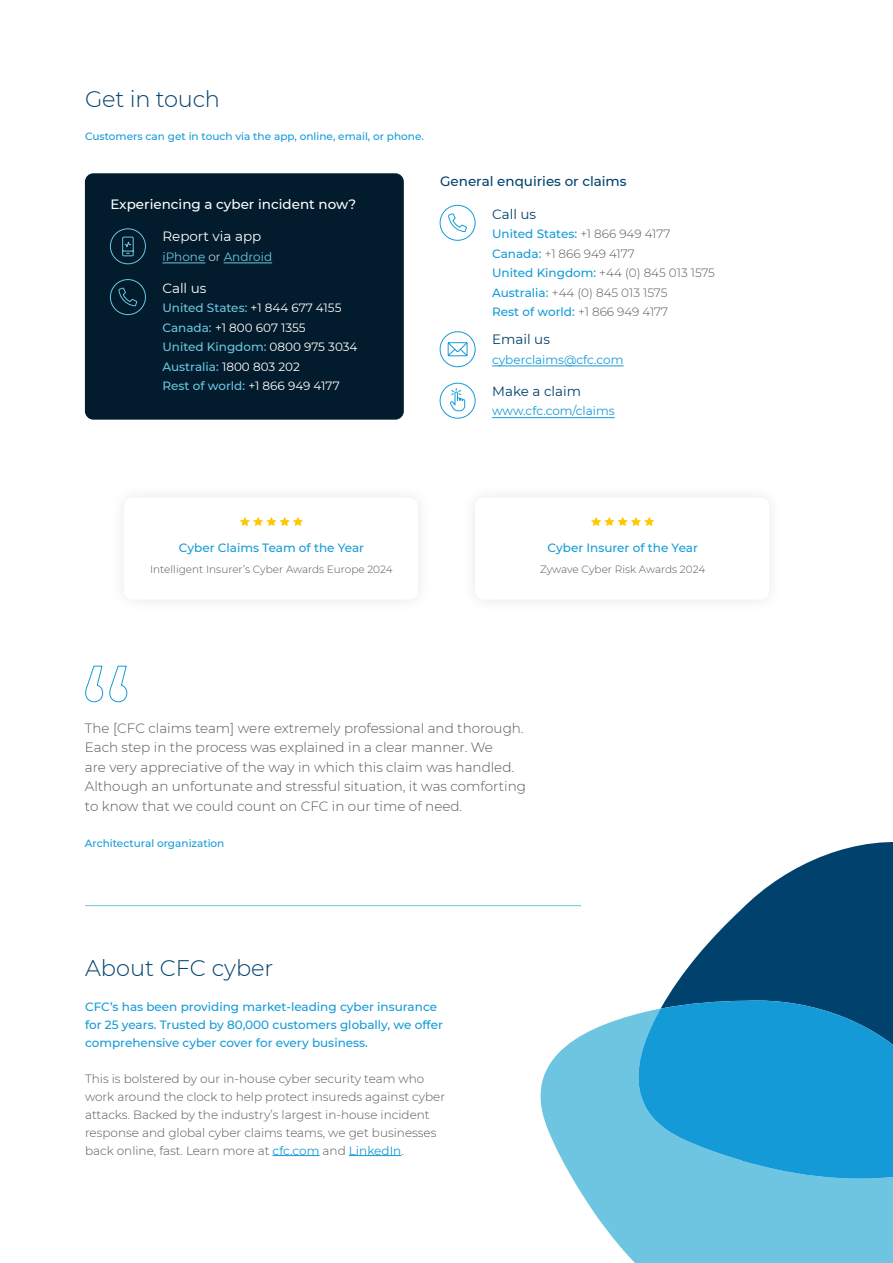
<style>
.page{position:relative;width:893px;height:1263px;background:#fff}
.page>*{position:absolute;margin:0;border:0;box-sizing:border-box;transform-origin:0 0}
.Heading{font:300 22.5px "Montserrat";letter-spacing:-.01em;color:#01416d}
.Heading-2{font:300 13.5px/19.5px "Montserrat";color:#575756}
.Body{font:500 13.5px "Montserrat";color:#fff}
.Body-2{font:500 13.5px "Montserrat";color:#01416d}
.Body-3{font:13.5px "Montserrat";color:#01416d}
.Body-4{font:13.5px "Montserrat";color:#fff}
.Body-5{font:300 12px/19.5px "Montserrat";color:#575756}
.Body-6{font:500 12px/18px "Montserrat";color:#149bd7}
.Body-7{font:12px/19.5px "Montserrat";color:#fff}
.Body-8{font:12px "Montserrat";color:#149bd7}
.Body-9{font:12px "Montserrat";color:#6dc5e1}
.Body-10{font:300 10.5px "Montserrat";color:#575756}
.Body-11{font:500 10.5px "Montserrat";color:#149bd7}
.Heading-3{font:500 10.5px "Montserrat";color:#149bd7}
.s1{font-weight:300;color:#fff}
.s2{font-weight:500;color:#6dc5e1}
.s3{font-weight:500;color:#149bd7}
.s4{font-weight:400;color:#149bd7}
</style>
<div class="page">
<hr style="left:492px;top:366px;width:131px;height:1px;background:#149bd7">
<hr style="left:492px;top:417px;width:123px;height:1px;background:#149bd7">
<svg style="left:448px;top:213px;width:19px;height:19px"></svg>
<div style="left:440px;top:205px;width:35px;height:36px;border:1px solid #149bd7;border-radius:50%"></div>
<div style="left:440px;top:331px;width:35px;height:36px;border:1px solid #149bd7;border-radius:50%"></div>
<svg style="left:448px;top:342px;width:20px;height:14px"></svg>
<svg style="left:450px;top:388px;width:15px;height:23px"></svg>
<div style="left:440px;top:383px;width:35px;height:35px;border:1px solid #149bd7;border-radius:50%"></div>
<div style="left:85px;top:173px;width:319px;height:247px;background:#031c2d;border-radius:9px"></div>
<hr style="left:162px;top:263px;width:43px;height:1px;background:#6dc5e1">
<hr style="left:224px;top:263px;width:48px;height:1px;background:#6dc5e1">
<svg style="left:122px;top:236px;width:12px;height:20px"></svg>
<div style="left:110px;top:228px;width:36px;height:36px;border:1px solid #6dc5e1;border-radius:50%"></div>
<svg style="left:118px;top:287px;width:20px;height:19px"></svg>
<div style="left:110px;top:279px;width:36px;height:36px;border:1px solid #6dc5e1;border-radius:50%"></div>
<svg style="left:240px;top:517px;width:63px;height:9px"></svg>
<svg style="left:591px;top:517px;width:63px;height:9px"></svg>
<hr style="left:273px;top:1155px;width:47px;height:1px;background:#149bd7">
<hr style="left:349px;top:1155px;width:52px;height:1px;background:#149bd7">
<hr style="left:85px;top:905px;width:496px;height:1px;background:#6dc5e1">
<svg style="left:667px;top:842px;width:226px;height:156px;fill:#01416d"></svg>
<svg style="left:540px;top:1015px;width:353px;height:248px;fill:#6dc5e1"></svg>
<svg style="left:631px;top:998px;width:262px;height:186px;background:#249ed3"></svg>
<svg style="left:85px;top:665px;width:43px;height:37px"></svg>
<p class="Heading" style="left:85px;top:84px;width:136px">Get in touch</p>
<p class="Body-11" style="left:85px;top:129px;width:340px">Customers can get in touch via the app, online, email, or phone.</p>
<p class="Body" style="left:110px;top:195px;width:247px">Experiencing a cyber incident now?</p>
<p class="Body-4" style="left:162px;top:227px;width:100px">Report via app</p>
<p class="Body-9" style="left:162px;top:248px;width:111px">iPhone <span class="s1">or</span> Android</p>
<p class="Body-4" style="left:162px;top:279px;width:46px">Call us</p>
<p class="Body-7" style="left:162px;top:298px;width:197px"><span class="s2">United States:</span> +1 844 677 4155<br><span class="s2">Canada:</span> +1 800 607 1355<br><span class="s2">United Kingdom:</span> 0800 975 3034<br><span class="s2">Australia:</span> 1800 803 202<br><span class="s2">Rest of world:</span> +1 866 949 4177</p>
<p class="Body-2" style="left:440px;top:172px;width:188px">General enquiries or claims</p>
<p class="Body-3" style="left:492px;top:205px;width:46px">Call us</p>
<p class="Body-5" style="left:492px;top:224px;width:224px"><span class="s3">United States:</span> +1 866 949 4177<br><span class="s3">Canada:</span> +1 866 949 4177<br><span class="s3">United Kingdom:</span> +44 (0) 845 013 1575<br><span class="s3">Australia:</span> +44 (0) 845 013 1575<br><span class="s3">Rest of world:</span> +1 866 949 4177</p>
<p class="Body-3" style="left:492px;top:330px;width:59px">Email us</p>
<p class="Body-8" style="left:492px;top:351px;width:133px">cyberclaims@cfc.com</p>
<p class="Body-3" style="left:492px;top:382px;width:90px">Make a claim</p>
<p class="Body-8" style="left:492px;top:403px;width:124px">www.cfc.com/claims</p>
<p class="Body-6" style="left:179px;top:538px;width:187px">Cyber Claims Team of the Year</p>
<p class="Body-10" style="left:150px;top:562px;width:244px">Intelligent Insurer’s Cyber Awards Europe 2024</p>
<p class="Body-6" style="left:547px;top:538px;width:152px">Cyber Insurer of the Year</p>
<p class="Body-10" style="left:540px;top:562px;width:167px">Zywave Cyber Risk Awards 2024</p>
<p class="Heading-2" style="left:85px;top:718px;width:443px">The [CFC claims team] were extremely professional and thorough.<br>Each step in the process was explained in a clear manner. We<br>are very appreciative of the way in which this claim was handled.<br>Although an unfortunate and stressful situation, it was comforting to know that we could count on CFC in our time of need.</p>
<p class="Heading-3" style="left:85px;top:836px;width:141px">Architectural organization</p>
<p class="Heading" style="left:85px;top:952px;width:190px">About CFC cyber</p>
<p class="Body-6" style="left:85px;top:997px;width:359px">CFC’s has been providing market-leading cyber insurance for 25 years. Trusted by 80,000 customers globally, we offer comprehensive cyber cover for every business.</p>
<p class="Body-5" style="left:85px;top:1069px;width:362px;line-height:18px">This is bolstered by our in-house cyber security team who work around the clock to help protect insureds against cyber attacks. Backed by the industry’s largest in-house incident response and global cyber claims teams, we get businesses back online, fast. Learn more at <span class="s4">cfc.com</span> and <span class="s4">LinkedIn</span>.</p>
</div>
